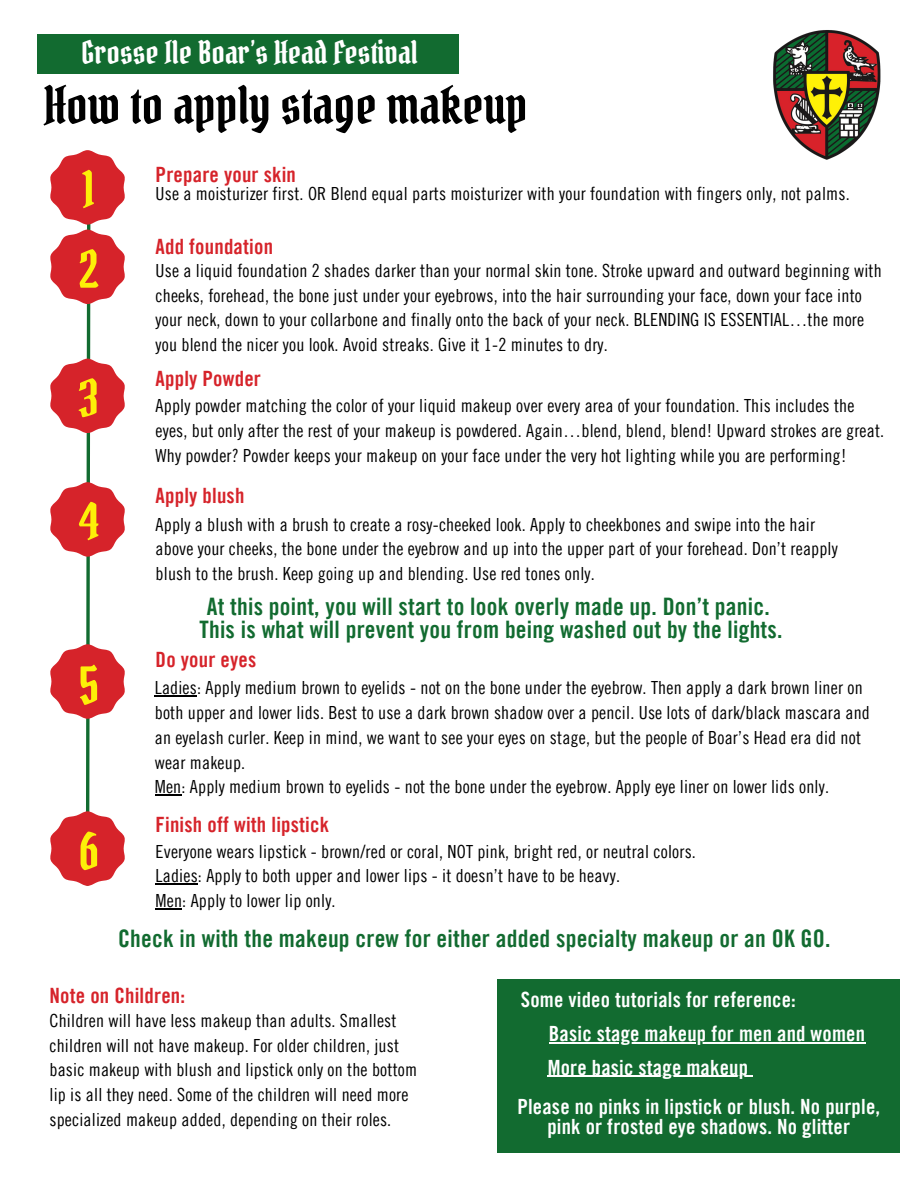
<style>
.page{position:relative;width:918px;height:1188px;background:#fff}
.page>*{position:absolute;margin:0;border:0;box-sizing:border-box;transform-origin:0 0}
.t1{font:51px "Pirata One";color:#000}
.t2{font:50.1px "Pirata One";color:#fdef08}
.t3{font:31.5px "Pirata One";color:#fff}
.t4{font:24.15px "Trade Gothic LT Pro Bd Cn 20";letter-spacing:.01em;color:#126b30}
.t5{font:21.15px "Trade Gothic LT Pro Bd Cn 20";letter-spacing:.01em;color:#d6232a}
.t6{font:21px/20.2px "Trade Gothic LT Pro Bd Cn 20";letter-spacing:.01em;color:#fff;text-align:center}
.t7{font:18.15px/24.8px "Trade Gothic LT Pro Cn 18";letter-spacing:.01em;color:#000}
</style>
<div class="page">
<svg style="left:50px;top:150px;width:75px;height:736px"></svg>
<div style="left:37px;top:34px;width:422px;height:40px;background:#126b30"></div>
<img style="left:773px;top:30px;width:108px;height:130px">
<hr style="left:155px;top:696px;width:42px;height:1px;background:#000">
<svg style="left:155px;top:795px;width:26px;height:1px"></svg>
<hr style="left:156px;top:883px;width:42px;height:2px;background:#000">
<svg style="left:156px;top:908px;width:26px;height:1px"></svg>
<div style="left:498px;top:979px;width:402px;height:173px;background:#126b30"></div>
<hr style="left:549px;top:1042px;width:316px;height:2px;background:#fff">
<hr style="left:548px;top:1076px;width:200px;height:1px;background:#fff">
<p class="t3" style="left:81px;top:32px;width:338px">Grosse Ile Boar’s Head Festival</p>
<p class="t1" style="left:44px;top:73px;width:485px">How to apply stage makeup</p>
<p class="t2" style="left:83px;top:158px;width:14px">1</p>
<p class="t2" style="left:79px;top:237px;width:21px">2</p>
<p class="t2" style="left:79px;top:366px;width:22px">3</p>
<p class="t2" style="left:79px;top:490px;width:22px">4</p>
<p class="t2" style="left:78px;top:654px;width:23px">5</p>
<p class="t2" style="left:78px;top:820px;width:23px">6</p>
<p class="t5" style="left:156px;top:167px;width:142px">Prepare your skin</p>
<p class="t7" style="left:156px;top:183px;width:696px">Use a moisturizer first. OR Blend equal parts moisturizer with your foundation with fingers only, not palms.</p>
<p class="t5" style="left:156px;top:238px;width:119px">Add foundation</p>
<p class="t7" style="left:156px;top:260px;width:728px">Use a liquid foundation 2 shades darker than your normal skin tone. Stroke upward and outward beginning with cheeks, forehead, the bone just under your eyebrows, into the hair surrounding your face, down your face into your neck, down to your collarbone and finally onto the back of your neck. BLENDING IS ESSENTIAL…the more you blend the nicer you look. Avoid streaks. Give it 1-2 minutes to dry.</p>
<p class="t5" style="left:156px;top:371px;width:107px">Apply Powder</p>
<p class="t7" style="left:156px;top:396px;width:730px">Apply powder matching the color of your liquid makeup over every area of your foundation. This includes the eyes, but only after the rest of your makeup is powdered. Again…blend, blend, blend! Upward strokes are great.<br>Why powder? Powder keeps your makeup on your face under the very hot lighting while you are performing!</p>
<p class="t5" style="left:156px;top:488px;width:90px">Apply blush</p>
<p class="t7" style="left:156px;top:514px;width:684px">Apply a blush with a brush to create a rosy-cheeked look. Apply to cheekbones and swipe into the hair above your cheeks, the bone under the eyebrow and up into the upper part of your forehead. Don’t reapply blush to the brush. Keep going up and blending. Use red tones only.</p>
<p class="t4" style="left:207px;top:597px;width:564px">At this point, you will start to look overly made up. Don’t panic.</p>
<p class="t4" style="left:200px;top:621px;width:585px">This is what will prevent you from being washed out by the lights.</p>
<p class="t5" style="left:156px;top:652px;width:102px">Do your eyes</p>
<p class="t7" style="left:155px;top:678px;width:717px">Ladies: Apply medium brown to eyelids - not on the bone under the eyebrow. Then apply a dark brown liner on both upper and lower lids. Best to use a dark brown shadow over a pencil. Use lots of dark/black mascara and an eyelash curler. Keep in mind, we want to see your eyes on stage, but the people of Boar’s Head era did not wear makeup.</p>
<p class="t7" style="left:155px;top:777px;width:676px">Men: Apply medium brown to eyelids - not the bone under the eyebrow. Apply eye liner on lower lids only.</p>
<p class="t5" style="left:156px;top:817px;width:175px">Finish off with lipstick</p>
<p class="t7" style="left:156px;top:841px;width:542px">Everyone wears lipstick - brown/red or coral, NOT pink, bright red, or neutral colors.</p>
<p class="t7" style="left:156px;top:866px;width:466px">Ladies: Apply to both upper and lower lips - it doesn’t have to be heavy.</p>
<p class="t7" style="left:156px;top:891px;width:182px">Men: Apply to lower lip only.</p>
<p class="t4" style="left:118px;top:929px;width:714px">Check in with the makeup crew for either added specialty makeup or an OK GO.</p>
<p class="t5" style="left:50px;top:987px;width:137px">Note on Children:</p>
<p class="t7" style="left:50px;top:1011px;width:369px">Children will have less makeup than adults. Smallest children will not have makeup. For older children, just basic makeup with blush and lipstick only on the bottom lip is all they need. Some of the children will need more specialized makeup added, depending on their roles.</p>
<p class="t6" style="left:521px;top:992px;width:277px">Some video tutorials for reference:</p>
<p class="t6" style="left:549px;top:1026px;width:318px">Basic stage makeup for men and women</p>
<p class="t6" style="left:548px;top:1060px;width:202px">More basic stage makeup</p>
<p class="t6" style="left:517px;top:1099px;width:364px">Please no pinks in lipstick or blush. No purple, pink or frosted eye shadows. No glitter</p>
</div>
